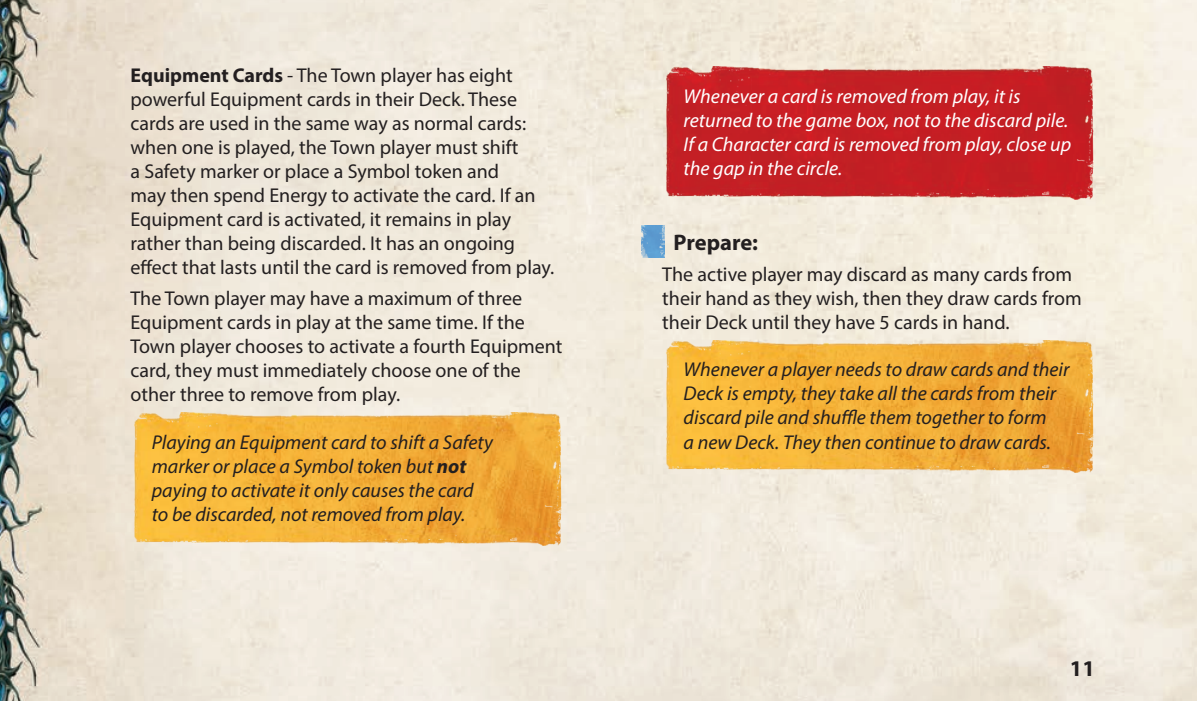
<style>
.page{position:relative;width:1197px;height:701px;background:#fff}
.page>*{position:absolute;margin:0;border:0;box-sizing:border-box;transform-origin:0 0}
.t1{font:700 22.5px "Myriad Pro";color:#231f20}
.t2{font:20px/24px "Myriad Pro";color:#231f20}
.t3{font:italic 20px/24px "Myriad Pro";color:#231f20}
.t4{font:italic 20px/24px "Myriad Pro";color:#fff}
.s1{font-weight:700}
</style>
<div class="page">
<img style="left:0;top:0;width:1196px;height:700px">
<img style="left:131px;top:412px;width:431px;height:132px">
<img style="left:663px;top:67px;width:430px;height:132px">
<img style="left:641px;top:225px;width:23px;height:32px">
<img style="left:663px;top:340px;width:430px;height:132px">
<p class="t2" style="left:130px;top:63px;width:425px"><span class="s1">Equipment Cards</span> - The Town player has eight powerful Equipment cards in their Deck. These cards are used in the same way as normal cards: when one is played, the Town player must shift<br>a Safety marker or place a Symbol token and<br>may then spend Energy to activate the card. If an Equipment card is activated, it remains in play rather than being discarded. It has an ongoing effect that lasts until the card is removed from play.</p>
<p class="t2" style="left:130px;top:286px;width:433px">The Town player may have a maximum of three Equipment cards in play at the same time. If the Town player chooses to activate a fourth Equipment card, they must immediately choose one of the other three to remove from play.</p>
<p class="t3" style="left:152px;top:429px;width:342px">Playing an Equipment card to shift a Safety marker or place a Symbol token but <span class="s1">not </span>paying to activate it only causes the card to be discarded, not removed from play.</p>
<p class="t4" style="left:683px;top:84px;width:389px">Whenever a card is removed from play, it is returned to the game box, not to the discard pile.<br>If a Character card is removed from play, close up the gap in the circle.</p>
<p class="t1" style="left:673px;top:227px;width:86px">Prepare:</p>
<p class="t2" style="left:662px;top:262px;width:421px">The active player may discard as many cards from their hand as they wish, then they draw cards from their Deck until they have 5 cards in hand.</p>
<p class="t3" style="left:683px;top:357px;width:387px">Whenever a player needs to draw cards and their Deck is empty, they take all the cards from their discard pile and shuffle them together to form<br>a new Deck. They then continue to draw cards.</p>
<p class="t1" style="left:1069px;top:653px;width:26px">11</p>
</div>
